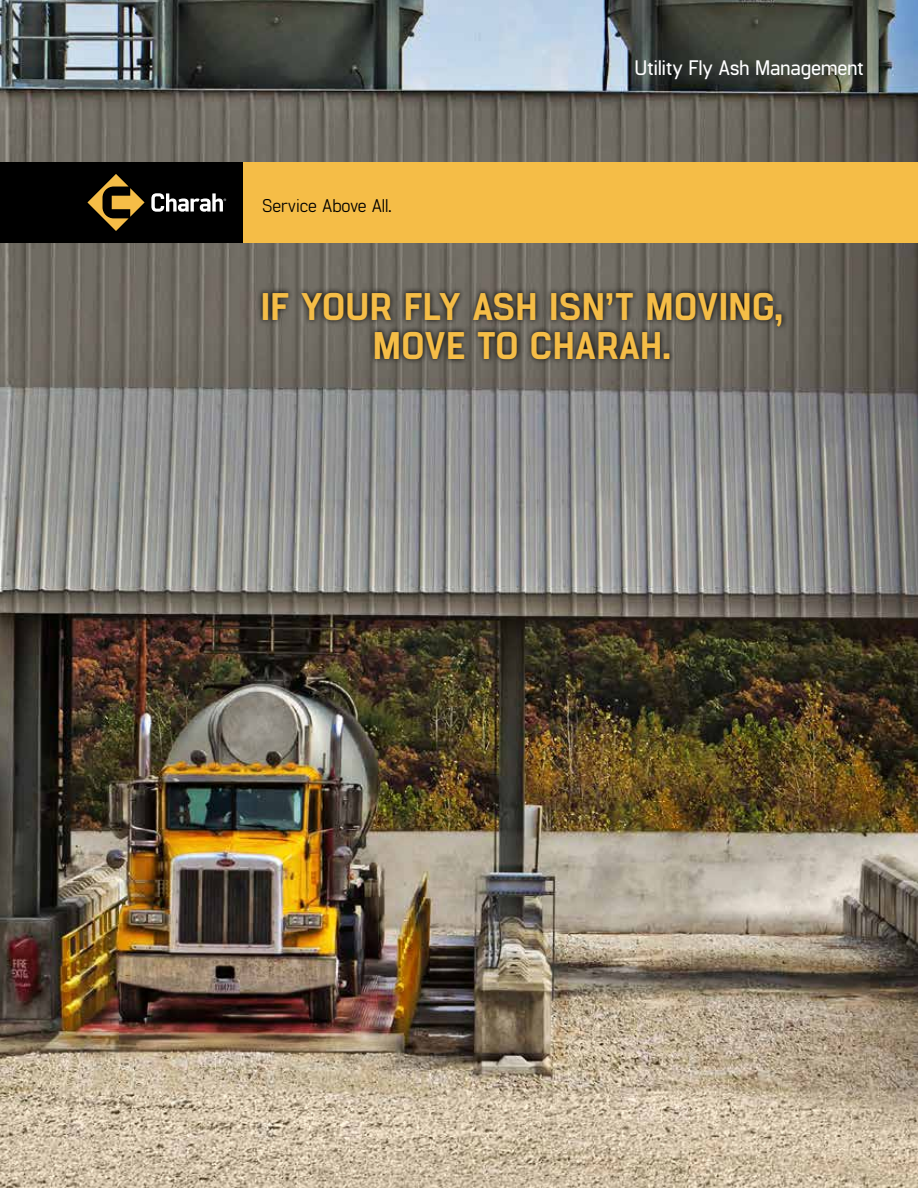
<style>
.page{position:relative;width:918px;height:1188px;background:#fff}
.page>*{position:absolute;margin:0;border:0;box-sizing:border-box;transform-origin:0 0}
.t1{font:800 38.55px/38.5px "Manifold CF";letter-spacing:-.01em;color:#f5bd47;text-align:center}
.t2{font:600 21px "Manifold CF";letter-spacing:-.02em;color:#fff}
.t3{font:18.45px "Manifold CF";letter-spacing:-.01em;color:#000}
</style>
<div class="page">
<img style="left:0;top:0;width:918px;height:1188px">
<div style="left:241px;top:162px;width:677px;height:81px;background:#f5bd47"></div>
<div style="left:0;top:162px;width:243px;height:81px;background:#000"></div>
<svg style="left:87px;top:174px;width:58px;height:57px"></svg>
<svg style="left:151px;top:193px;width:75px;height:19px"></svg>
<svg style="left:256px;top:287px;width:532px;height:78px;background:#54504a"></svg>
<p class="t3" style="left:262px;top:194px;width:131px">Service Above All.</p>
<p class="t2" style="left:635px;top:55px;width:231px">Utility Fly Ash Management</p>
<p class="t1" style="left:260px;top:290px;width:524px">IF YOUR FLY ASH ISN’T MOVING,<br>MOVE TO CHARAH.</p>
</div>
